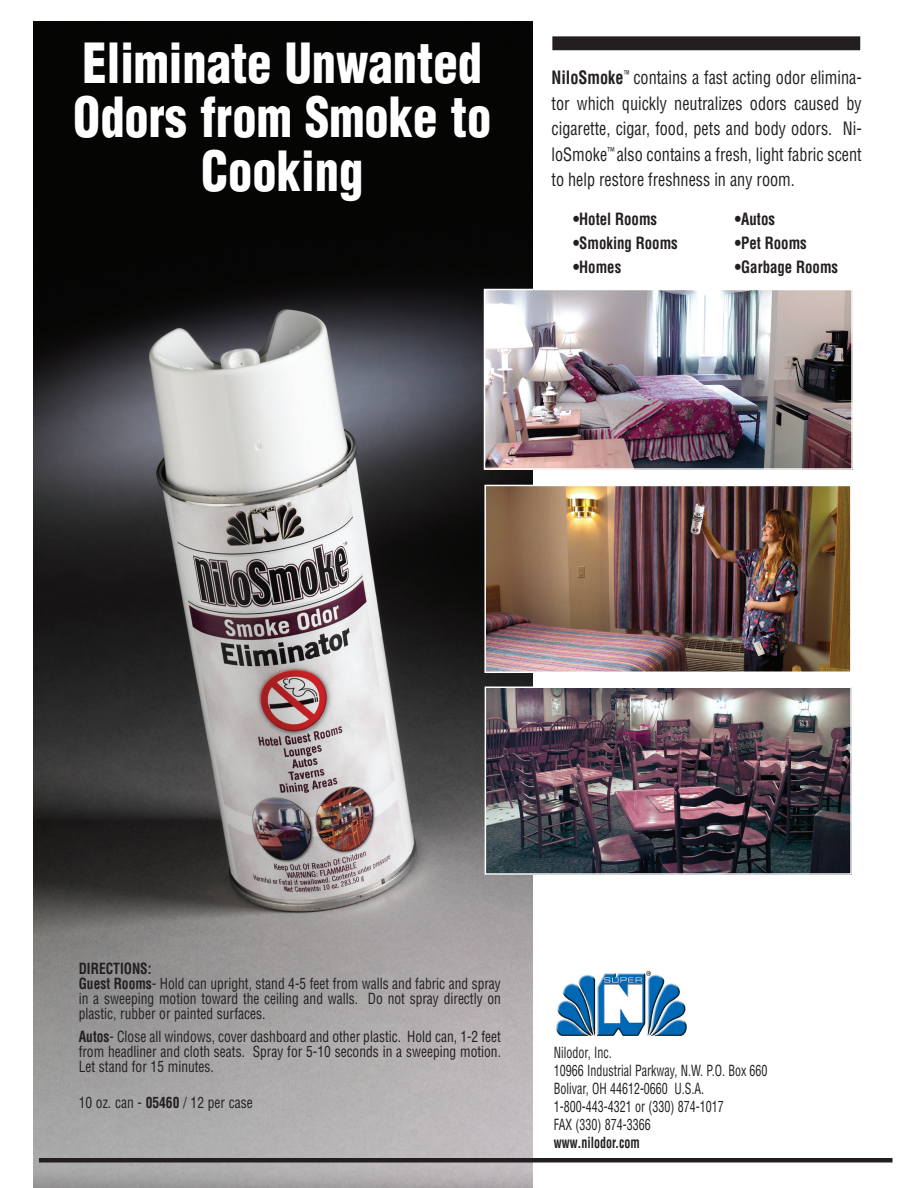
<style>
.page{position:relative;width:918px;height:1188px;background:#fff}
.page>*{position:absolute;margin:0;border:0;box-sizing:border-box;transform-origin:0 0}
.t1{font:900 condensed 54px/54px "Helvetica";color:#fff;text-align:center;scale:.9 1}
.t2{font:condensed 18px/25.5px "Helvetica";color:#231f20;text-align:justify;scale:.9 1}
.t3{font:700 condensed 16.5px "Helvetica";color:#231f20;scale:.9 1}
.t4{font:condensed 15px/15px "Helvetica";color:#231f20;scale:.9 1}
.t5{font:condensed 15px/18px "Helvetica";color:#231f20;scale:.8 1}
.t6{font:700 condensed 15px "Helvetica";color:#231f20;scale:.8 1}
.s1{font-weight:700}
</style>
<div class="page">
<img style="left:33px;top:22px;width:499px;height:1166px">
<div style="left:553px;top:37px;width:307px;height:13px;background:#231f20"></div>
<div style="left:552px;top:36px;width:308px;height:14px;border:2px solid #231f20"></div>
<img style="left:556px;top:971px;width:131px;height:65px">
<hr style="left:39px;top:1158px;width:853px;height:4px;background:#231f20">
<img style="left:487px;top:488px;width:362px;height:182px">
<div style="left:484px;top:485px;width:368px;height:188px;border:2px solid #fff"></div>
<img style="left:488px;top:690px;width:361px;height:182px">
<div style="left:485px;top:687px;width:367px;height:188px;border:2px solid #fff"></div>
<img style="left:487px;top:292px;width:363px;height:175px">
<div style="left:484px;top:289px;width:369px;height:181px;border:2px solid #fff"></div>
<h1 class="t1" style="left:73px;top:35px;width:466px">Eliminate Unwanted<br>Odors from Smoke to<br>Cooking</h1>
<p class="t2" style="left:552px;top:65px;width:346px"><span class="s1">NiloSmoke</span><sup>™</sup> contains a fast acting odor elimina&shy;tor which quickly neutralizes odors caused by cigarette, cigar, food, pets and body odors. Ni&shy;loSmoke<sup>™</sup> also contains a fresh, light fabric scent to help restore freshness in any room.</p>
<p class="t3" style="left:573px;top:209px;width:95px">•Hotel Rooms</p>
<p class="t3" style="left:735px;top:209px;width:46px">•Autos</p>
<p class="t3" style="left:573px;top:233px;width:118px">•Smoking Rooms</p>
<p class="t3" style="left:735px;top:233px;width:81px">•Pet Rooms</p>
<p class="t3" style="left:573px;top:257px;width:55px">•Homes</p>
<p class="t3" style="left:735px;top:257px;width:116px">•Garbage Rooms</p>
<p class="t4" style="left:79px;top:961px;width:471px"><span class="s1">Directions:<br>Guest Rooms</span>- Hold can upright, stand 4-5 feet from walls and fabric and spray in a sweeping motion toward the ceiling and walls. Do not spray directly on plastic, rubber or painted surfaces.</p>
<p class="t4" style="left:79px;top:1028px;width:471px;text-align:justify"><span class="s1">Autos</span>- Close all windows, cover dashboard and other plastic. Hold can, 1-2 feet from headliner and cloth seats. Spray for 5-10 seconds in a sweeping motion.<br>Let stand for 15 minutes.</p>
<p class="t4" style="left:79px;top:1094px;width:195px">10 oz. can - <span class="s1">05460</span> / 12 per case</p>
<p class="t5" style="left:554px;top:1043px;width:269px">Nilodor, Inc.<br>10966 Industrial Parkway, N.W. P.O. Box 660<br>Bolivar, OH 44612-0660 U.S.A.<br>1-800-443-4321 or (330) 874-1017<br>FAX (330) 874-3366</p>
<p class="t6" style="left:554px;top:1133px;width:109px">www.nilodor.com</p>
</div>
